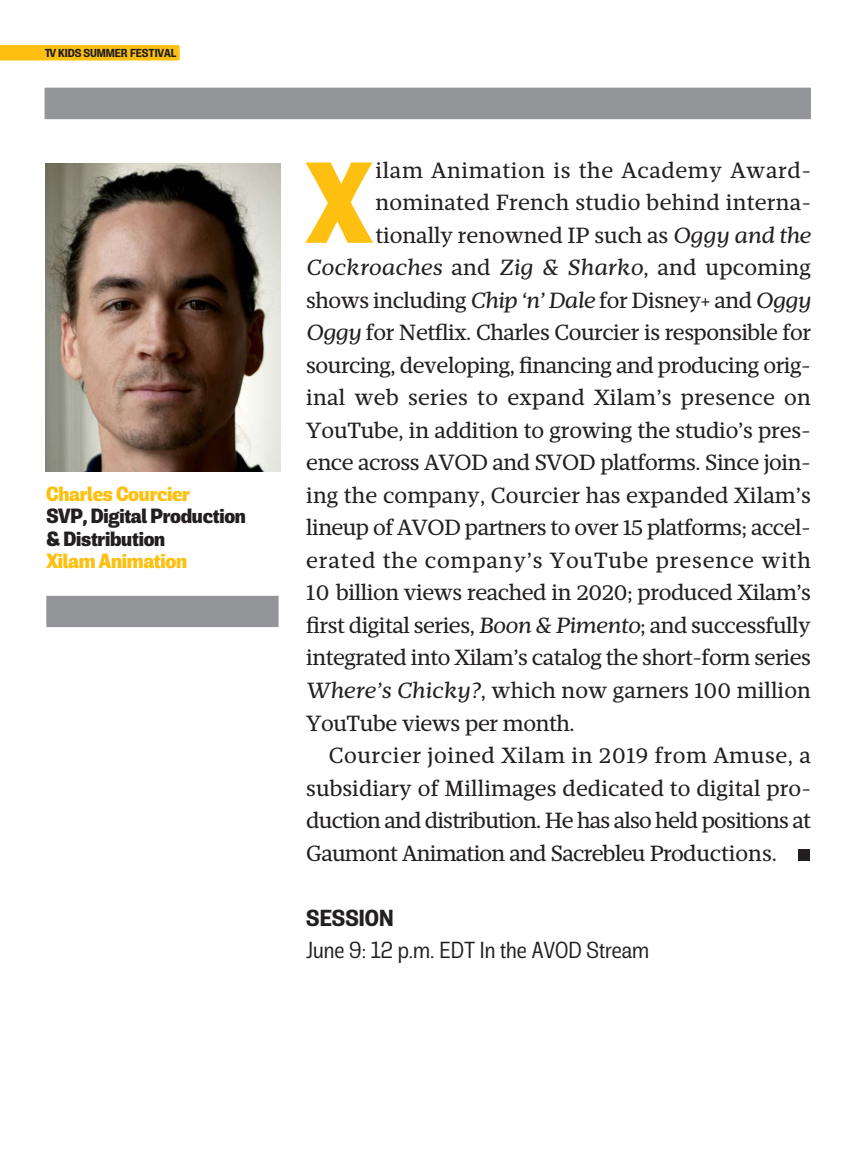
<style>
.page{position:relative;width:856px;height:1171px;background:#fff}
.page>*{position:absolute;margin:0;border:0;box-sizing:border-box;transform-origin:0 0}
.t1{font:800 semi-condensed 111.5px "Rude";color:#fdc011}
.t2{font:22.5px/32.5px "Mafra";letter-spacing:-.02em;color:#231f20;text-align:justify}
.t3{font:22.5px "Mafra";letter-spacing:.005em;color:#231f20}
.t4{font:22.5px "Mafra";letter-spacing:.01em;color:#231f20}
.t5{font:22.5px "Mafra";letter-spacing:.04em;color:#231f20}
.t6{font:italic 22.5px "Mafra";letter-spacing:.01em;color:#231f20}
.t7{font:22.5px "Mafra";color:#231f20}
.t8{font:22.5px "Mafra";letter-spacing:.03em;color:#231f20}
.t9{font:300 semi-condensed 22.5px "Rude";color:#231f20}
.t10{font:700 semi-condensed 22.5px "Rude";color:#231f20}
.t11{font:800 semi-condensed 20px/22.5px "Rude";letter-spacing:-.015em;color:#231f20}
.t12{font:800 semi-condensed 20px "Rude";letter-spacing:-.015em;color:#fdc011}
.t13{font:700 semi-condensed 11.25px "Rude";letter-spacing:-.01em;color:#231f20}
.s1{font-style:italic}
.s2{font-style:normal}
</style>
<div class="page">
<svg style="left:0;top:45px;width:180px;height:15px;background:#fdc012"></svg>
<div style="left:798px;top:849px;width:11px;height:11px;background:#231f20"></div>
<div style="left:45px;top:88px;width:765px;height:31px;background:#939598"></div>
<img style="left:45px;top:164px;width:235px;height:307px">
<div style="left:46px;top:595px;width:232px;height:32px;background:#939598"></div>
<p class="t13" style="left:45px;top:46px;width:133px">TV KIDS SUMMER FESTIVAL</p>
<p class="t12" style="left:46px;top:486px;width:145px">Charles Courcier</p>
<p class="t11" style="left:46px;top:507px;width:201px">SVP, Digital Production &amp; Distribution</p>
<p class="t12" style="left:46px;top:554px;width:142px">Xilam Animation</p>
<p class="t1" style="left:306px;top:163px;width:67px">X</p>
<p class="t8" style="left:375px;top:161px;width:436px">ilam Animation is the Academy Award-</p>
<p class="t4" style="left:375px;top:194px;width:436px">nominated French studio behind interna-</p>
<p class="t7" style="left:375px;top:226px;width:436px">tionally renowned IP such as <span class="s1">Oggy and the</span></p>
<p class="t6" style="left:306px;top:256px;width:506px">Cockroaches <span class="s2">and</span> Zig &amp; Sharko<span class="s2">, and upcoming</span></p>
<p class="t2" style="left:306px;top:285px;width:506px">shows including <span class="s1">Chip ‘n’ Dale</span> for Disney+ and <span class="s1">Oggy</span></p>
<p class="t2" style="left:306px;top:318px;width:506px"><span class="s1">Oggy</span> for Netflix. Charles Courcier is responsible for</p>
<p class="t2" style="left:306px;top:350px;width:505px">sourcing, developing, financing and producing orig-</p>
<p class="t4" style="left:306px;top:389px;width:506px">inal web series to expand Xilam’s presence on</p>
<p class="t2" style="left:306px;top:415px;width:505px">YouTube, in addition to growing the studio’s pres-</p>
<p class="t2" style="left:306px;top:448px;width:505px">ence across AVOD and SVOD platforms. Since join-</p>
<p class="t3" style="left:306px;top:486px;width:506px">ing the company, Courcier has expanded Xilam’s</p>
<p class="t2" style="left:306px;top:513px;width:505px">lineup of AVOD partners to over 15 platforms; accel-</p>
<p class="t5" style="left:306px;top:551px;width:506px">erated the company’s YouTube presence with</p>
<p class="t2" style="left:306px;top:578px;width:506px">10 billion views reached in 2020; produced Xilam’s</p>
<p class="t2" style="left:306px;top:610px;width:506px">first digital series, <span class="s1">Boon &amp; Pimento</span>; and successfully</p>
<p class="t2" style="left:306px;top:643px;width:506px">integrated into Xilam’s catalog the short-form series</p>
<p class="t3" style="left:306px;top:681px;width:506px"><span class="s1">Where’s Chicky?</span>, which now garners 100 million</p>
<p class="t2" style="left:306px;top:708px;width:269px">YouTube views per month.</p>
<p class="t2" style="left:306px;top:740px;width:506px;text-indent:22px">Courcier joined Xilam in 2019 from Amuse, a subsidiary of Millimages dedicated to digital pro&shy;duction and distribution. He has also held positions at Gaumont Animation and Sacrebleu Productions.</p>
<p class="t10" style="left:306px;top:904px;width:89px">SESSION</p>
<p class="t9" style="left:306px;top:936px;width:344px">June 9: 12 p.m. EDT In the AVOD Stream</p>
</div>
